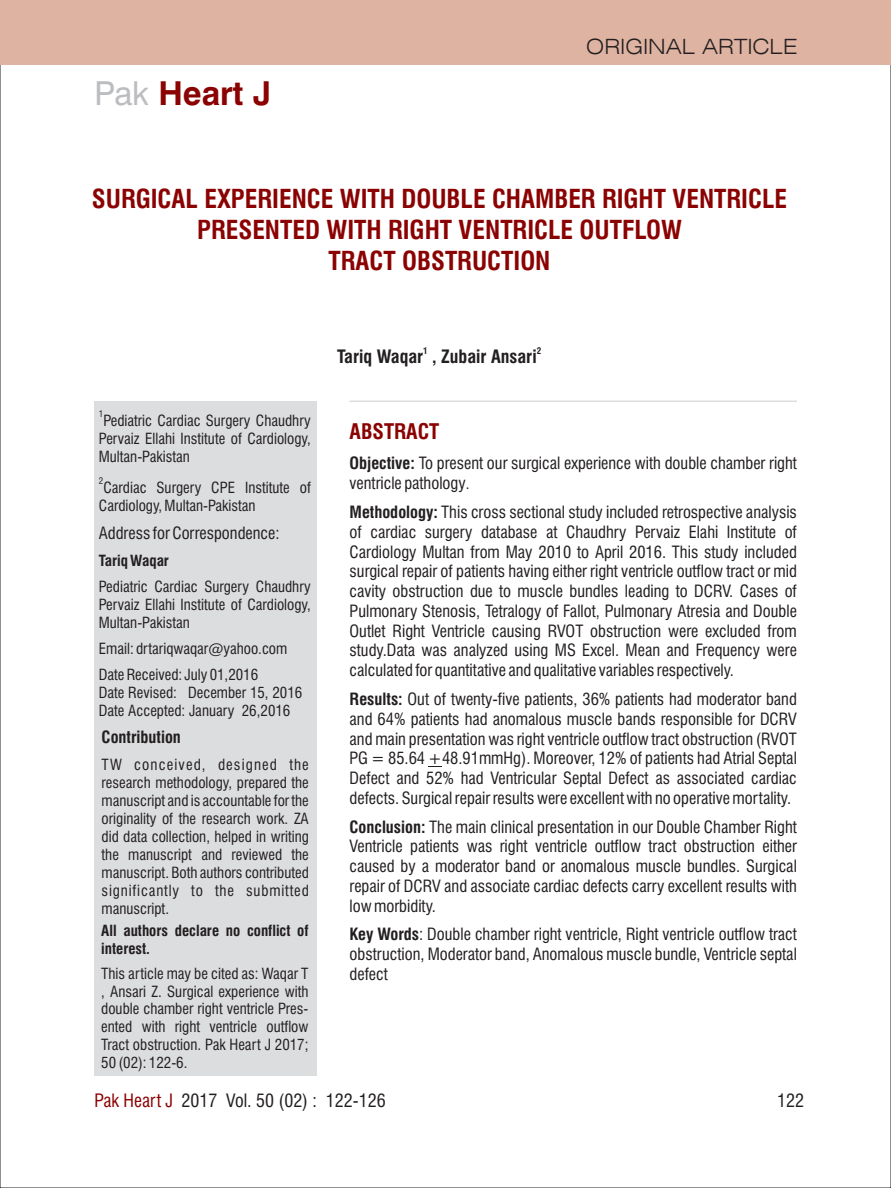
<style>
.page{position:relative;width:891px;height:1188px;background:#fff}
.page>*{position:absolute;margin:0;border:0;box-sizing:border-box;transform-origin:0 0}
.t1{font:700 33px "Swiss 721 BT";color:#8b0202}
.t2{font:700 condensed 25.5px/30.6px "Swiss 721 BT";color:#8b0202;text-align:center}
.t3{font:300 expanded 21px "Swiss 721 BT";color:#231f20}
.t4{font:700 condensed 21px "Swiss 721 BT";color:#8b0202}
.t5{font:condensed 18px "Swiss 721 BT";color:#231f20}
.t6{font:700 condensed 18px "Swiss 721 BT";color:#231f20}
.t7{font:condensed 16.5px/19.8px "Swiss 721 BT";color:#231f20;text-align:justify}
.t8{font:700 condensed 16.5px "Swiss 721 BT";color:#231f20}
.t9{font:condensed 15px/18px "Swiss 721 BT";color:#231f20;text-align:justify}
.t10{font:700 condensed 15px/18px "Swiss 721 BT";color:#231f20}
.t11{font:condensed 9px "Swiss 721 BT";color:#231f20}
.t12{font:700 condensed 9px "Swiss 721 BT";color:#231f20}
.s1{font-weight:400;color:#bcbdc0}
.s2{font-weight:700}
.s3{font-size:15px}
.s4{color:#8b0202}
</style>
<div class="page">
<div style="left:0;top:0;width:891px;height:65px;background:#dfb3a2"></div>
<div style="left:94px;top:401px;width:223px;height:674px;background:#dcdddf"></div>
<hr style="left:350px;top:401px;width:447px;height:1px;background:#dcdddf">
<svg style="left:428px;top:766px;width:14px;height:1px"></svg>
<h1 class="t1" style="left:94px;top:80px;width:178px"><span class="s1">Pak</span> Heart J</h1>
<p class="t3" style="left:586px;top:38px;width:213px">ORIGINAL ARTICLE</p>
<h2 class="t2" style="left:92px;top:186px;width:697px">SURGICAL EXPERIENCE WITH DOUBLE CHAMBER RIGHT VENTRICLE<br>PRESENTED WITH RIGHT VENTRICLE OUTFLOW<br>TRACT OBSTRUCTION</h2>
<p class="t11" style="left:99px;top:410px;width:6px">1</p>
<p class="t9" style="left:99px;top:413px;width:214px">Pediatric Cardiac Surgery Chaudhry Pervaiz Ellahi Institute of Cardiology, Multan-Pakistan</p>
<p class="t11" style="left:99px;top:477px;width:6px">2</p>
<p class="t9" style="left:99px;top:480px;width:214px">Cardiac Surgery CPE Institute of<br>Cardiology, Multan-Pakistan</p>
<p class="t7" style="left:99px;top:525px;width:182px">Address for Correspondence:</p>
<p class="t10" style="left:99px;top:553px;width:72px">Tariq Waqar</p>
<p class="t9" style="left:99px;top:579px;width:214px">Pediatric Cardiac Surgery Chaudhry Pervaiz Ellahi Institute of Cardiology, Multan-Pakistan</p>
<p class="t9" style="left:99px;top:637px;width:190px;line-height:26.1px">Email: drtariqwaqar@yahoo.com<br>Date Received:July 01,2016</p>
<p class="t9" style="left:242px;top:685px;width:62px;text-indent:-54px">December 15, 2016<br>26,2016</p>
<p class="t9" style="left:99px;top:685px;width:137px">Date Revised:<br>Date Accepted: January</p>
<p class="t8" style="left:102px;top:731px;width:81px">Contribution</p>
<p class="t9" style="left:102px;top:757px;width:209px">TW conceived, designed the research methodology, prepared the manuscript and is accountable for the originality of the research work. ZA did data collection, helped in writing the manuscript and reviewed the manuscript. Both authors contributed significantly to the submitted manuscript.</p>
<p class="t10" style="left:101px;top:923px;width:209px">All authors declare no conflict of interest.</p>
<p class="t9" style="left:101px;top:966px;width:209px">This article may be cited as: Waqar T , Ansari Z. Surgical experience with double chamber right ventricle Pres&shy;ented with right ventricle outflow Tract obstruction. Pak Heart J 2017; 50 (02): 122-6.</p>
<p class="t12" style="left:423px;top:347px;width:6px">1</p>
<p class="t12" style="left:537px;top:347px;width:6px">2</p>
<p class="t6" style="left:337px;top:349px;width:201px">Tariq Waqar , Zubair Ansari</p>
<p class="t4" style="left:350px;top:423px;width:91px">ABSTRACT</p>
<p class="t7" style="left:350px;top:455px;width:449px"><span class="s2">Objective:</span> To present our surgical experience with double chamber right ventricle pathology<span class="s3">.</span></p>
<p class="t7" style="left:350px;top:504px;width:449px"><span class="s2">Methodology:</span> This cross sectional study included retrospective analysis of cardiac surgery database at Chaudhry Pervaiz Elahi Institute of Cardiology Multan from May 2010 to April 2016. This study included surgical repair of patients having either right ventricle outflow tract or mid cavity obstruction due to muscle bundles leading to DCRV. Cases of Pulmonary Stenosis, Tetralogy of Fallot, Pulmonary Atresia and Double Outlet Right Ventricle causing RVOT obstruction were excluded from study.Data was analyzed using MS Excel. Mean and Frequency were calculated for quantitative and qualitative variables respectively.</p>
<p class="t7" style="left:350px;top:691px;width:449px"><span class="s2">Results:</span> Out of twenty-five patients, 36% patients had moderator band and 64% patients had anomalous muscle bands responsible for DCRV and main presentation was right ventricle outflow tract obstruction (RVOT PG = 85.64 +48.91mmHg). Moreover, 12% of patients had Atrial Septal Defect and 52% had Ventricular Septal Defect as associated cardiac defects. Surgical repair results were excellent with no operative mortality.</p>
<p class="t7" style="left:350px;top:818px;width:449px"><span class="s2">Conclusion:</span> The main clinical presentation in our Double Chamber Right Ventricle patients was right ventricle outflow tract obstruction either caused by a moderator band or anomalous muscle bundles. Surgical repair of DCRV and associate cardiac defects carry excellent results with low morbidity.</p>
<p class="t7" style="left:350px;top:926px;width:449px"><span class="s2">Key Words</span>: Double chamber right ventricle, Right ventricle outflow tract obstruction, Moderator band, Anomalous muscle bundle, Ventricle septal defect</p>
<p class="t5" style="left:94px;top:1094px;width:293px"><span class="s4">Pak Heart J</span> 2017 Vol. 50 (02) : 122-126</p>
<p class="t5" style="left:777px;top:1094px;width:28px">122</p>
</div>
